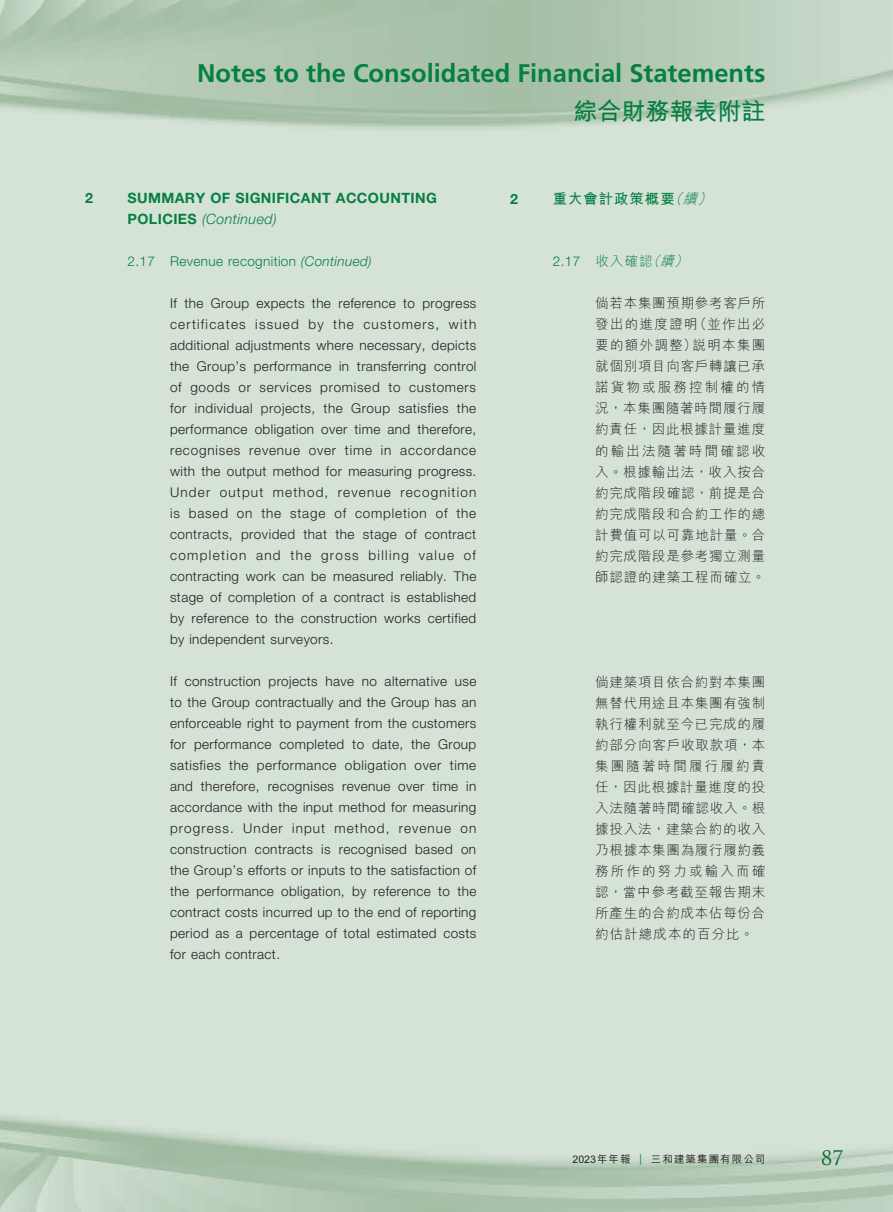
<style>
.page{position:relative;width:893px;height:1212px;background:#d5e2d6}
.page>*{position:absolute;margin:0;border:0;box-sizing:border-box;transform-origin:0 0}
.t1{font:700 25.5px "Frutiger LT Std";color:#057f42}
.t2{font:700 24px "M Hei HK";color:#057f42}
.t3{font:19.5px "Trajan Pro";color:#006230}
.t4{font:700 14.25px/21px "Helvetica Neue LT Std";letter-spacing:.03em;color:#057f42}
.t5{font:700 14.25px "M Hei HK";letter-spacing:.08em;color:#057f42}
.t6{font:300 13.5px/21px "Helvetica Neue LT Std";letter-spacing:.03em;color:#231f20;text-align:justify}
.t7{font:300 13.5px/21px "M Hei HK";letter-spacing:.055em;color:#231f20;text-align:justify}
.t8{font:300 13.5px "Helvetica Neue LT Std";letter-spacing:.03em;color:#057f42}
.t9{font:500 10.5px "M Hei HK";letter-spacing:.1em;color:#231f20}
.s1{font-weight:300;font-style:italic}
.s2{font-style:italic}
.s3{font-family:"M Hei HK"}
.s4{font-family:"M Hei HK";font-style:italic}
.s5{font-family:"Frutiger LT Std";font-weight:300;color:#057f42}
</style>
<div class="page">
<h1 class="t1" style="left:197px;top:58px;width:570px">Notes to the Consolidated Financial Statements</h1>
<h2 class="t2" style="left:573px;top:94px;width:193px">綜合財務報表附註</h2>
<p class="t4" style="left:85px;top:187px;width:9px">2</p>
<p class="t4" style="left:128px;top:187px;width:311px">SUMMARY OF SIGNIFICANT ACCOUNTING<br>POLICIES <span class="s1">(Continued)</span></p>
<p class="t8" style="left:128px;top:252px;width:246px">2.17 Revenue recognition <span class="s2">(Continued)</span></p>
<p class="t6" style="left:170px;top:292px;width:308px">If the Group expects the reference to progress certificates issued by the customers, with additional adjustments where necessary, depicts the Group’s performance in transferring control of goods or services promised to customers for individual projects, the Group satisfies the performance obligation over time and therefore, recognises revenue over time in accordance with the output method for measuring progress.<br>Under output method, revenue recognition is based on the stage of completion of the contracts, provided that the stage of contract completion and the gross billing value of contracting work can be measured reliably. The stage of completion of a contract is established by reference to the construction works certified by independent surveyors.</p>
<p class="t6" style="left:170px;top:670px;width:308px">If construction projects have no alternative use to the Group contractually and the Group has an enforceable right to payment from the customers for performance completed to date, the Group satisfies the performance obligation over time and therefore, recognises revenue over time in accordance with the input method for measuring progress. Under input method, revenue on construction contracts is recognised based on the Group’s efforts or inputs to the satisfaction of the performance obligation, by reference to the contract costs incurred up to the end of reporting period as a percentage of total estimated costs for each contract.</p>
<p class="t4" style="left:510px;top:188px;width:9px">2</p>
<p class="t5" style="left:553px;top:188px;width:165px">重大會計政策概要<span class="s1">（續）</span></p>
<p class="t8" style="left:553px;top:253px;width:141px">2.17 <span class="s3">收入確認</span><span class="s4">（續）</span></p>
<p class="t7" style="left:595px;top:292px;width:172px">倘若本集團預期參考客戶所發出的進度證明（並作出必要的額外調整）說明本集團就個別項目向客戶轉讓已承諾貨物或服務控制權的情況，本集團隨著時間履行履約責任，因此根據計量進度的輸出法隨著時間確認收入。根據輸出法，收入按合約完成階段確認，前提是合約完成階段和合約工作的總計費值可以可靠地計量。合約完成階段是參考獨立測量師認證的建築工程而確立。</p>
<p class="t7" style="left:595px;top:671px;width:172px">倘建築項目依合約對本集團無替代用途且本集團有強制執行權利就至今已完成的履約部分向客戶收取款項，本集團隨著時間履行履約責任，因此根據計量進度的投入法隨著時間確認收入。根據投入法，建築合約的收入乃根據本集團為履行履約義務所作的努力或輸入而確認，當中參考截至報告期末所產生的合約成本佔每份合約估計總成本的百分比。</p>
<p class="t9" style="left:573px;top:1151px;width:194px">2023年年報 <span class="s5">|</span> 三和建築集團有限公司</p>
<h3 class="t3" style="left:821px;top:1146px;width:24px">87</h3>
</div>
